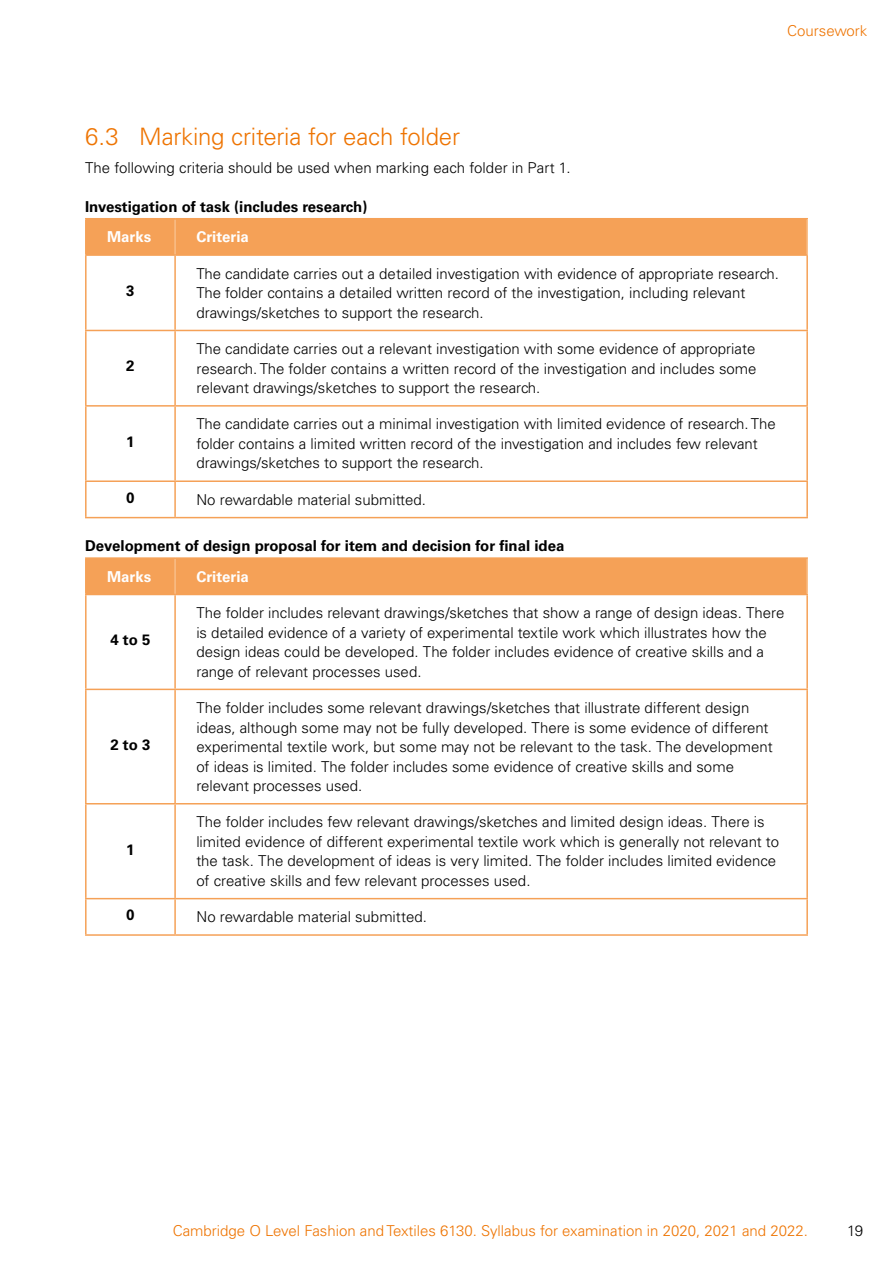
<style>
.page{position:relative;width:893px;height:1263px;background:#fff}
.page>*{position:absolute;margin:0;border:0;box-sizing:border-box;transform-origin:0 0}
.t1{font:300 24px "Univers LT Std";letter-spacing:-.01em;color:#ee7402}
.t2{font:300 15px/19.5px "Univers LT Std";color:#000}
.t3{font:700 15px "Univers LT Std";color:#000}
.t4{font:300 15px "Univers LT Std";color:#ee7402}
.t5{font:700 15px "Univers LT Std";color:#fff}
</style>
<div class="page">
<div style="left:87px;top:219px;width:719px;height:35px;background:#f5a157"></div>
<hr style="left:174px;top:256px;width:2px;height:74px;background:#f5a157">
<hr style="left:85px;top:330px;width:90px;height:1px;background:#f5a157">
<hr style="left:175px;top:330px;width:633px;height:1px;background:#f5a157">
<hr style="left:174px;top:331px;width:2px;height:74px;background:#f5a157">
<hr style="left:85px;top:405px;width:90px;height:2px;background:#f5a157">
<hr style="left:175px;top:405px;width:633px;height:2px;background:#f5a157">
<hr style="left:174px;top:407px;width:2px;height:73px;background:#f5a157">
<hr style="left:85px;top:480px;width:90px;height:2px;background:#f5a157">
<hr style="left:175px;top:480px;width:633px;height:2px;background:#f5a157">
<hr style="left:174px;top:482px;width:2px;height:35px;background:#f5a157">
<hr style="left:85px;top:254px;width:90px;height:2px;background:#f5a157">
<hr style="left:85px;top:256px;width:2px;height:74px;background:#f5a157">
<hr style="left:175px;top:254px;width:633px;height:2px;background:#f5a157">
<hr style="left:806px;top:256px;width:2px;height:74px;background:#f5a157">
<hr style="left:85px;top:331px;width:2px;height:74px;background:#f5a157">
<hr style="left:806px;top:331px;width:2px;height:74px;background:#f5a157">
<hr style="left:85px;top:407px;width:2px;height:73px;background:#f5a157">
<hr style="left:806px;top:407px;width:2px;height:73px;background:#f5a157">
<hr style="left:85px;top:482px;width:2px;height:35px;background:#f5a157">
<hr style="left:806px;top:482px;width:2px;height:35px;background:#f5a157">
<hr style="left:85px;top:517px;width:90px;height:1px;background:#f5a157">
<hr style="left:175px;top:517px;width:633px;height:1px;background:#f5a157">
<hr style="left:85px;top:219px;width:2px;height:35px;background:#f5a157">
<hr style="left:174px;top:219px;width:2px;height:35px;background:#f9be89">
<hr style="left:85px;top:218px;width:90px;height:1px;background:#f5a157">
<hr style="left:175px;top:218px;width:633px;height:1px;background:#f5a157">
<hr style="left:806px;top:219px;width:2px;height:35px;background:#f9be89">
<div style="left:87px;top:559px;width:719px;height:35px;background:#f5a157"></div>
<hr style="left:174px;top:595px;width:2px;height:94px;background:#f5a157">
<hr style="left:85px;top:689px;width:90px;height:1px;background:#f5a157">
<hr style="left:175px;top:689px;width:633px;height:1px;background:#f5a157">
<hr style="left:174px;top:690px;width:2px;height:113px;background:#f5a157">
<hr style="left:85px;top:803px;width:90px;height:1px;background:#f5a157">
<hr style="left:175px;top:803px;width:633px;height:1px;background:#f5a157">
<hr style="left:174px;top:804px;width:2px;height:94px;background:#f5a157">
<hr style="left:85px;top:898px;width:90px;height:1px;background:#f5a157">
<hr style="left:175px;top:898px;width:633px;height:1px;background:#f5a157">
<hr style="left:174px;top:899px;width:2px;height:35px;background:#f5a157">
<hr style="left:85px;top:594px;width:90px;height:1px;background:#f5a157">
<hr style="left:85px;top:595px;width:2px;height:94px;background:#f5a157">
<hr style="left:175px;top:594px;width:633px;height:1px;background:#f5a157">
<hr style="left:806px;top:595px;width:2px;height:94px;background:#f5a157">
<hr style="left:85px;top:690px;width:2px;height:113px;background:#f5a157">
<hr style="left:806px;top:690px;width:2px;height:113px;background:#f5a157">
<hr style="left:85px;top:804px;width:2px;height:94px;background:#f5a157">
<hr style="left:806px;top:804px;width:2px;height:94px;background:#f5a157">
<hr style="left:85px;top:899px;width:2px;height:35px;background:#f5a157">
<hr style="left:806px;top:899px;width:2px;height:35px;background:#f5a157">
<hr style="left:85px;top:934px;width:90px;height:2px;background:#f5a157">
<hr style="left:175px;top:934px;width:633px;height:2px;background:#f5a157">
<hr style="left:85px;top:559px;width:2px;height:35px;background:#f5a157">
<hr style="left:174px;top:559px;width:2px;height:35px;background:#f9be89">
<hr style="left:85px;top:557px;width:90px;height:2px;background:#f5a157">
<hr style="left:175px;top:557px;width:633px;height:2px;background:#f5a157">
<hr style="left:806px;top:559px;width:2px;height:35px;background:#f9be89">
<p class="t4" style="left:787px;top:22px;width:82px">Coursework</p>
<h1 class="t1" style="left:85px;top:122px;width:376px">6.3 Marking criteria for each folder</h1>
<p class="t2" style="left:85px;top:158px;width:487px">The following criteria should be used when marking each folder in Part 1.</p>
<p class="t3" style="left:85px;top:198px;width:284px">Investigation of task (includes research)</p>
<p class="t5" style="left:107px;top:228px;width:46px">Marks</p>
<p class="t5" style="left:196px;top:228px;width:54px">Criteria</p>
<p class="t3" style="left:126px;top:282px;width:10px">3</p>
<p class="t3" style="left:126px;top:357px;width:10px">2</p>
<p class="t3" style="left:126px;top:433px;width:10px">1</p>
<p class="t2" style="left:196px;top:264px;width:584px">The candidate carries out a detailed investigation with evidence of appropriate research.<br>The folder contains a detailed written record of the investigation, including relevant drawings/sketches to support the research.</p>
<p class="t2" style="left:196px;top:339px;width:562px;text-align:justify">The candidate carries out a relevant investigation with some evidence of appropriate research. The folder contains a written record of the investigation and includes some relevant drawings/sketches to support the research.</p>
<p class="t2" style="left:196px;top:414px;width:581px">The candidate carries out a minimal investigation with limited evidence of research. The folder contains a limited written record of the investigation and includes few relevant drawings/sketches to support the research.</p>
<p class="t3" style="left:126px;top:489px;width:10px">0</p>
<p class="t2" style="left:196px;top:490px;width:231px">No rewardable material submitted.</p>
<p class="t3" style="left:85px;top:537px;width:481px">Development of design proposal for item and decision for final idea</p>
<p class="t5" style="left:107px;top:568px;width:46px">Marks</p>
<p class="t5" style="left:196px;top:568px;width:54px">Criteria</p>
<p class="t3" style="left:110px;top:631px;width:42px">4 to 5</p>
<p class="t3" style="left:110px;top:736px;width:42px">2 to 3</p>
<p class="t3" style="left:126px;top:840px;width:10px">1</p>
<p class="t2" style="left:196px;top:603px;width:589px">The folder includes relevant drawings/sketches that show a range of design ideas. There is detailed evidence of a variety of experimental textile work which illustrates how the design ideas could be developed. The folder includes evidence of creative skills and a range of relevant processes used.</p>
<p class="t2" style="left:196px;top:698px;width:578px">The folder includes some relevant drawings/sketches that illustrate different design ideas, although some may not be fully developed. There is some evidence of different experimental textile work, but some may not be relevant to the task. The development of ideas is limited. The folder includes some evidence of creative skills and some relevant processes used.</p>
<p class="t2" style="left:196px;top:812px;width:584px">The folder includes few relevant drawings/sketches and limited design ideas. There is limited evidence of different experimental textile work which is generally not relevant to the task. The development of ideas is very limited. The folder includes limited evidence of creative skills and few relevant processes used.</p>
<p class="t3" style="left:126px;top:906px;width:10px">0</p>
<p class="t2" style="left:196px;top:907px;width:232px">No rewardable material submitted.</p>
<p class="t4" style="left:173px;top:1221px;width:637px">Cambridge O Level Fashion and Textiles 6130. Syllabus for examination in 2020, 2021 and 2022.</p>
<p class="t2" style="left:847px;top:1220px;width:17px">19</p>
</div>
